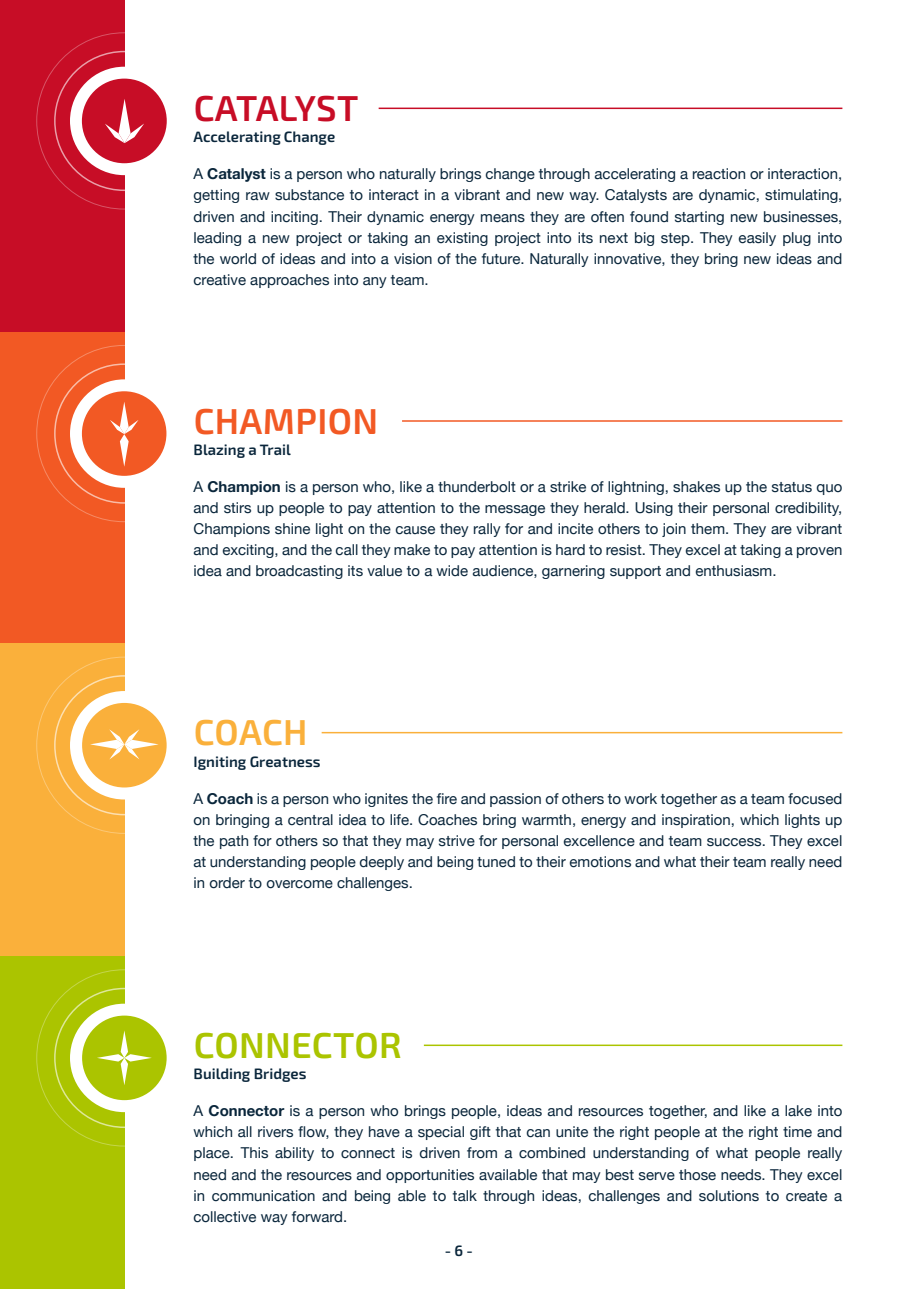
<style>
.page{position:relative;width:919px;height:1289px;background:#fff}
.page>*{position:absolute;margin:0;border:0;box-sizing:border-box;transform-origin:0 0}
.t1{font:600 36px "Exo 2.0";letter-spacing:.01em;color:#abc400}
.t2{font:600 36px "Exo 2.0";letter-spacing:.005em;color:#c70d26}
.t3{font:600 36px "Exo 2.0";letter-spacing:.01em;color:#f25924}
.t4{font:600 36px "Exo 2.0";letter-spacing:.005em;color:#fab03b}
.Main_paragraph_text{font:15px/21px "Helvetica Neue";color:#0a263b;text-align:justify}
.t5{font:600 15px "Exo 2.0";color:#0a263b}
.s1{font-weight:700}
</style>
<div class="page">
<div style="left:0;top:0;width:124px;height:332px;background:#c70d26"></div>
<div style="left:0;top:332px;width:124px;height:312px;background:#f25924"></div>
<div style="left:70px;top:67px;width:108px;height:108px;background:#fff;border-radius:50%"></div>
<div style="left:70px;top:379px;width:108px;height:109px;background:#fff;border-radius:50%"></div>
<div style="left:82px;top:79px;width:85px;height:84px;background:#c70d26;border-radius:50%"></div>
<svg style="left:105px;top:99px;width:39px;height:44px"></svg>
<div style="left:82px;top:391px;width:84px;height:85px;background:#f25924;border-radius:50%"></div>
<svg style="left:110px;top:402px;width:28px;height:65px"></svg>
<div style="left:0;top:643px;width:124px;height:313px;background:#fab03b"></div>
<div style="left:0;top:956px;width:124px;height:332px;background:#abc400"></div>
<div style="left:70px;top:691px;width:108px;height:108px;background:#fff;border-radius:50%"></div>
<div style="left:70px;top:1003px;width:108px;height:109px;background:#fff;border-radius:50%"></div>
<div style="left:82px;top:703px;width:85px;height:84px;background:#fab03b;border-radius:50%"></div>
<svg style="left:90px;top:729px;width:69px;height:30px"></svg>
<div style="left:82px;top:1015px;width:85px;height:85px;background:#abc400;border-radius:50%"></div>
<svg style="left:97px;top:1030px;width:55px;height:55px"></svg>
<hr style="left:378px;top:108px;width:464px;height:1px;background:#c70d26">
<hr style="left:402px;top:420px;width:440px;height:2px;background:#f25924">
<hr style="left:321px;top:732px;width:521px;height:1px;background:#fab03b">
<hr style="left:424px;top:1044px;width:418px;height:2px;background:#abc400">
<p class="t2" style="left:194px;top:87px;width:166px">CATALYST</p>
<p class="t5" style="left:193px;top:128px;width:143px">Accelerating Change</p>
<p class="Main_paragraph_text" style="left:193px;top:164px;width:650px">A <span class="s1">Catalyst</span> is a person who naturally brings change through accelerating a reaction or interaction, getting raw substance to interact in a vibrant and new way. Catalysts are dynamic, stimulating, driven and inciting. Their dynamic energy means they are often found starting new businesses, leading a new project or taking an existing project into its next big step. They easily plug into the world of ideas and into a vision of the future. Naturally innovative, they bring new ideas and creative approaches into any team.</p>
<p class="t3" style="left:194px;top:399px;width:186px">CHAMPION</p>
<p class="t5" style="left:193px;top:441px;width:99px">Blazing a Trail</p>
<p class="Main_paragraph_text" style="left:193px;top:477px;width:650px">A <span class="s1">Champion</span> is a person who, like a thunderbolt or a strike of lightning, shakes up the status quo and stirs up people to pay attention to the message they herald. Using their personal credibility, Champions shine light on the cause they rally for and incite others to join them. They are vibrant and exciting, and the call they make to pay attention is hard to resist. They excel at taking a proven idea and broadcasting its value to a wide audience, garnering support and enthusiasm.</p>
<p class="t4" style="left:194px;top:711px;width:115px">COACH</p>
<p class="t5" style="left:193px;top:752px;width:128px">Igniting Greatness</p>
<p class="Main_paragraph_text" style="left:193px;top:788px;width:650px">A <span class="s1">Coach</span> is a person who ignites the fire and passion of others to work together as a team focused on bringing a central idea to life. Coaches bring warmth, energy and inspiration, which lights up the path for others so that they may strive for personal excellence and team success. They excel at understanding people deeply and being tuned to their emotions and what their team really need in order to overcome challenges.</p>
<p class="t1" style="left:194px;top:1023px;width:209px">CONNECTOR</p>
<p class="t5" style="left:193px;top:1065px;width:114px">Building Bridges</p>
<p class="Main_paragraph_text" style="left:193px;top:1101px;width:650px">A <span class="s1">Connector</span> is a person who brings people, ideas and resources together, and like a lake into which all rivers flow, they have a special gift that can unite the right people at the right time and place. This ability to connect is driven from a combined understanding of what people really need and the resources and opportunities available that may best serve those needs. They excel in communication and being able to talk through ideas, challenges and solutions to create a collective way forward.</p>
<p class="t5" style="left:444px;top:1241px;width:30px">-6 -</p>
</div>
